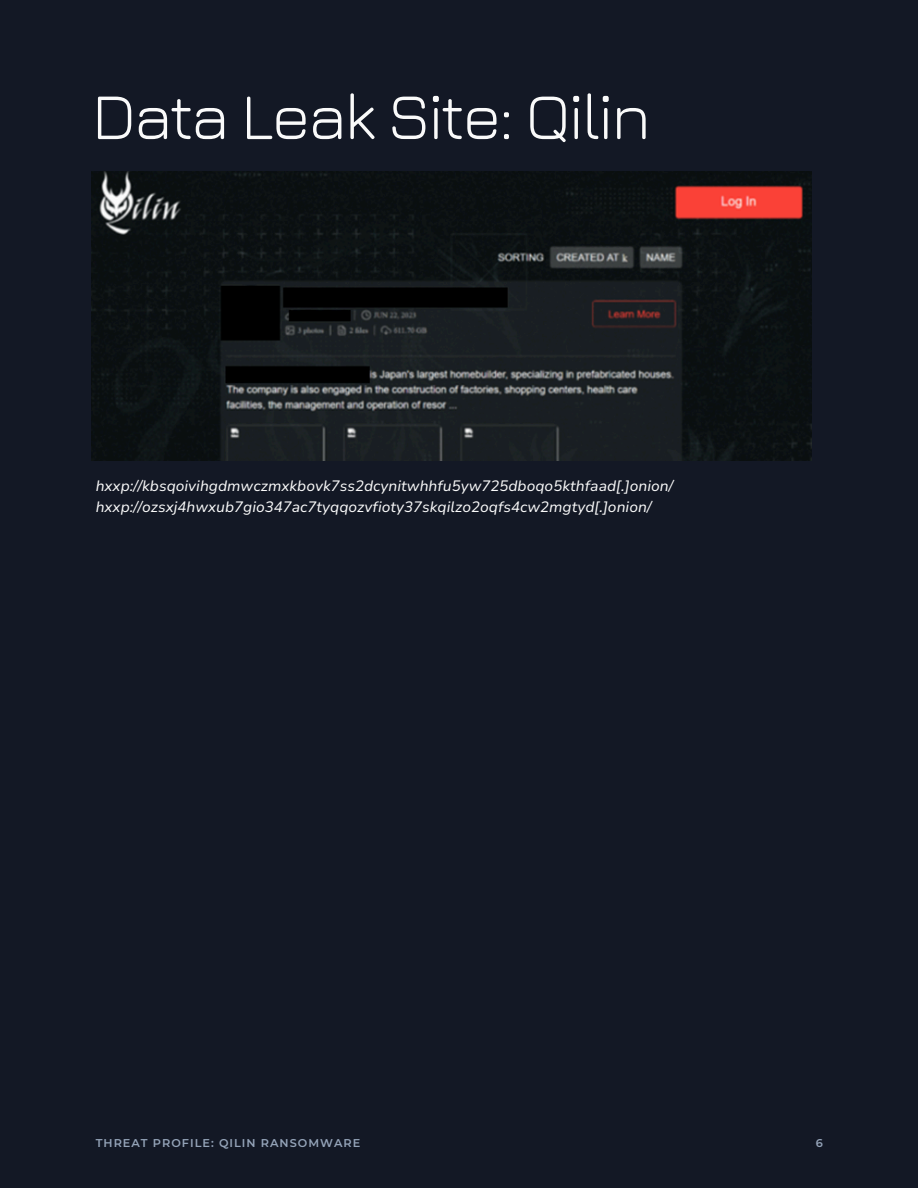
<style>
.page{position:relative;width:918px;height:1188px;background:#131825}
.page>*{position:absolute;margin:0;border:0;box-sizing:border-box;transform-origin:0 0}
.t1{font:66px "Jura";letter-spacing:-.04em;color:#fafafa}
.t2{font:italic 15px/20.2px "Nunito Sans 10 pt";color:#fafafa}
.t3{font:600 11.25px "Montserrat";letter-spacing:.09em;color:#94a3b8}
</style>
<div class="page">
<img style="left:92px;top:172px;width:720px;height:289px">
<p class="t1" style="left:92px;top:75px;width:561px">Data Leak Site: Qilin</p>
<h2 class="t2" style="left:96px;top:476px;width:579px">hxxp://kbsqoivihgdmwczmxkbovk7ss2dcynitwhhfu5yw725dboqo5kthfaad[.]onion/ hxxp://ozsxj4hwxub7gio347ac7tyqqozvfioty37skqilzo2oqfs4cw2mgtyd[.]onion/</h2>
<p class="t3" style="left:96px;top:1136px;width:266px">THREAT PROFILE: QILIN RANSOMWARE</p>
<p class="t3" style="left:816px;top:1136px;width:9px">6</p>
</div>
